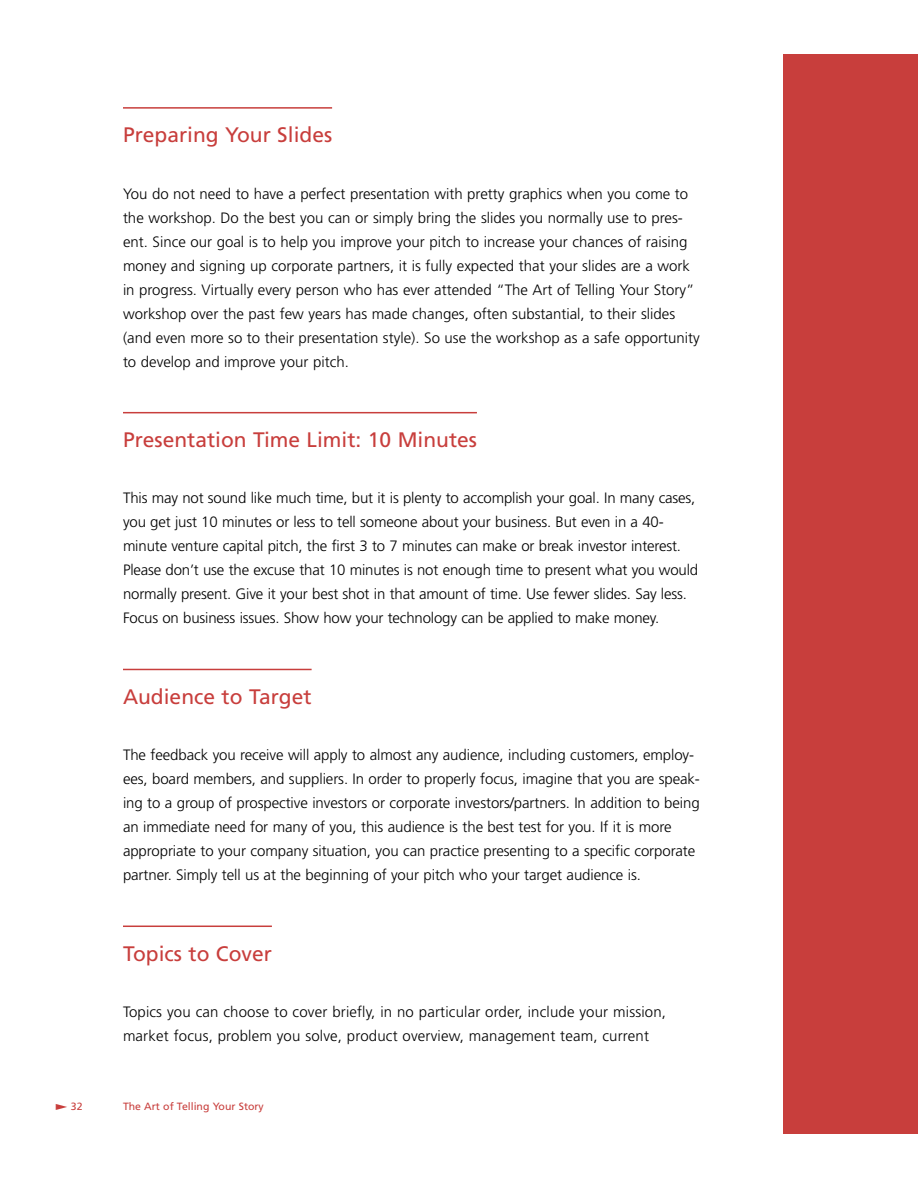
<style>
.page{position:relative;width:918px;height:1188px;background:#fff}
.page>*{position:absolute;margin:0;border:0;box-sizing:border-box;transform-origin:0 0}
.t1{font:21px "Frutiger";color:#c83e3c}
.t2{font:300 15px/24px "Frutiger";letter-spacing:-.005em;color:#000}
.t3{font:10.5px "Frutiger";color:#c83e3c}
</style>
<div class="page">
<hr style="left:123px;top:107px;width:209px;height:2px;background:#c83e3c">
<hr style="left:123px;top:412px;width:354px;height:1px;background:#c83e3c">
<hr style="left:123px;top:669px;width:189px;height:1px;background:#c83e3c">
<hr style="left:123px;top:926px;width:149px;height:1px;background:#c83e3c">
<div style="left:783px;top:54px;width:135px;height:1080px;background:#c83e3c"></div>
<h1 class="t1" style="left:123px;top:126px;width:211px">Preparing Your Slides</h1>
<p class="t2" style="left:123px;top:183px;width:578px">You do not need to have a perfect presentation with pretty graphics when you come to the workshop. Do the best you can or simply bring the slides you normally use to pres&shy;ent. Since our goal is to help you improve your pitch to increase your chances of raising money and signing up corporate partners, it is fully expected that your slides are a work in progress. Virtually every person who has ever attended “The Art of Telling Your Story” workshop over the past few years has made changes, often substantial, to their slides (and even more so to their presentation style). So use the workshop as a safe opportunity to develop and improve your pitch.</p>
<h1 class="t1" style="left:123px;top:431px;width:356px">Presentation Time Limit: 10 Minutes</h1>
<p class="t2" style="left:123px;top:487px;width:577px">This may not sound like much time, but it is plenty to accomplish your goal. In many cases, you get just 10 minutes or less to tell someone about your business. But even in a 40- minute venture capital pitch, the first 3 to 7 minutes can make or break investor interest.<br>Please don’t use the excuse that 10 minutes is not enough time to present what you would normally present. Give it your best shot in that amount of time. Use fewer slides. Say less.<br>Focus on business issues. Show how your technology can be applied to make money.</p>
<h1 class="t1" style="left:123px;top:688px;width:190px">Audience to Target</h1>
<p class="t2" style="left:123px;top:744px;width:578px">The feedback you receive will apply to almost any audience, including customers, employ&shy;ees, board members, and suppliers. In order to properly focus, imagine that you are speak&shy;ing to a group of prospective investors or corporate investors/partners. In addition to being an immediate need for many of you, this audience is the best test for you. If it is more appropriate to your company situation, you can practice presenting to a specific corporate partner. Simply tell us at the beginning of your pitch who your target audience is.</p>
<h1 class="t1" style="left:123px;top:945px;width:150px">Topics to Cover</h1>
<p class="t2" style="left:123px;top:1001px;width:545px">Topics you can choose to cover briefly, in no particular order, include your mission, market focus, problem you solve, product overview, management team, current</p>
<p class="t3" style="left:71px;top:1102px;width:13px">32</p>
<p class="t3" style="left:123px;top:1102px;width:142px">The Art of Telling Your Story</p>
</div>
